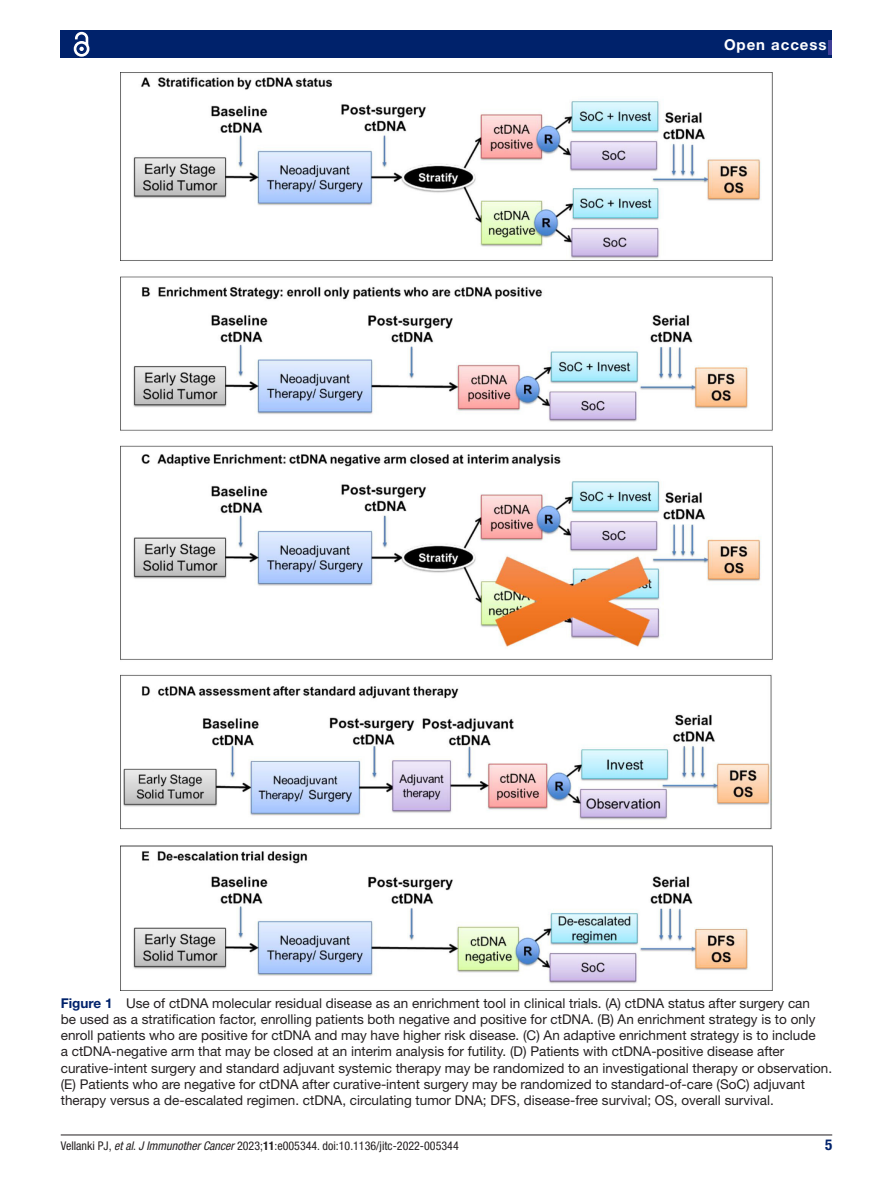
<style>
.page{position:relative;width:893px;height:1191px;background:#fff}
.page>*{position:absolute;margin:0;border:0;box-sizing:border-box;transform-origin:0 0}
.t1{font:700 15px "Helvetica Neue LT Std";letter-spacing:.065em;color:#fff}
.t2{font:700 condensed 15px "Helvetica Neue LT Std";color:#00226b}
.t3{font:13.5px/16.2px "Helvetica Neue LT Std";color:#231f20}
.t4{font:condensed 12px "Helvetica Neue LT Std";color:#231f20}
.s1{font-weight:700;color:#00226b}
.s2{font-style:italic}
.s3{font-weight:700}
</style>
<div class="page">
<hr style="left:61px;top:1134px;width:771px;height:1px;background:#231f20">
<div style="left:61px;top:31px;width:771px;height:27px;background:#00226b"></div>
<hr style="left:828px;top:40px;width:4px;height:15px;background:#414099">
<svg style="left:73px;top:31px;width:17px;height:26px"></svg>
<img style="left:121px;top:73px;width:651px;height:917px">
<p class="t1" style="left:724px;top:35px;width:104px">Open access</p>
<p class="t3" style="left:61px;top:994px;width:773px"><span class="s1">Figure 1</span> Use of ctDNA molecular residual disease as an enrichment tool in clinical trials. (A) ctDNA status after surgery can<br>be used as a stratification factor, enrolling patients both negative and positive for ctDNA. (B) An enrichment strategy is to only enroll patients who are positive for ctDNA and may have higher risk disease. (C) An adaptive enrichment strategy is to include<br>a ctDNA-negative arm that may be closed at an interim analysis for futility. (D) Patients with ctDNA-positive disease after curative-intent surgery and standard adjuvant systemic therapy may be randomized to an investigational therapy or observation. (E) Patients who are negative for ctDNA after curative-intent surgery may be randomized to standard-of-care (SoC) adjuvant therapy versus a de-escalated regimen. ctDNA, circulating tumor DNA; DFS, disease-free survival; OS, overall survival.</p>
<p class="t4" style="left:61px;top:1138px;width:399px">Vellanki PJ, <span class="s2">et al</span>. <span class="s2">J Immunother Cancer</span> 2023;<span class="s3">11</span>:e005344. doi:10.1136/jitc-2022-005344</p>
<p class="t2" style="left:825px;top:1135px;width:9px">5</p>
</div>
